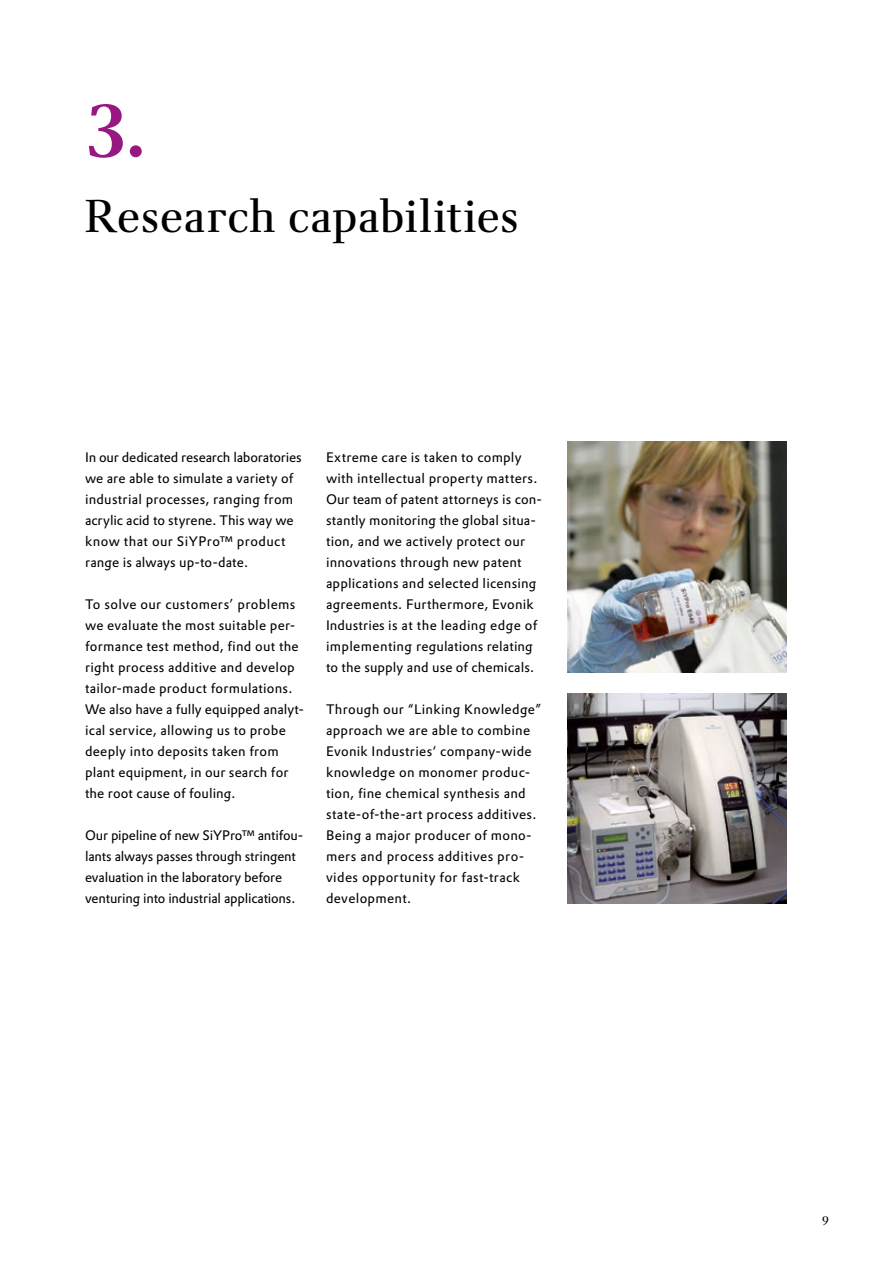
<style>
.page{position:relative;width:893px;height:1263px;background:#fff}
.page>*{position:absolute;margin:0;border:0;box-sizing:border-box;transform-origin:0 0}
.t1{font:500 72px "Evonik Antares";color:#981881}
.t2{font:45px "Evonik Antares";letter-spacing:-.015em;color:#000}
.t3{font:13.5px/21px "Evonik Prokyon";letter-spacing:.02em;color:#000}
.t4{font:13.5px/21px "Evonik Prokyon";letter-spacing:-.01em;color:#000}
.t5{font:12px "Evonik Antares";color:#000}
</style>
<div class="page">
<img style="left:567px;top:441px;width:220px;height:231px">
<img style="left:567px;top:693px;width:220px;height:210px">
<h1 class="t1" style="left:85px;top:68px;width:62px">3.</h1>
<h2 class="t2" style="left:85px;top:180px;width:436px">Research capabilities</h2>
<p class="t3" style="left:85px;top:446px;width:218px">In our dedicated research laboratories we are able to simulate a variety of industrial processes, ranging from acrylic acid to styrene. This way we know that our SiYPro™ product range is always up-to-date.</p>
<p class="t3" style="left:85px;top:593px;width:221px">To solve our customers’ problems we evaluate the most suitable per&shy;formance test method, find out the right process additive and develop tailor-made product formulations.<br>We also have a fully equipped analyt&shy;ical service, allowing us to probe deeply into deposits taken from plant equipment, in our search for the root cause of fouling.</p>
<p class="t4" style="left:85px;top:824px;width:220px">Our pipeline of new SiYPro™ antifou&shy;lants always passes through stringent evaluation in the laboratory before venturing into industrial applications.</p>
<p class="t3" style="left:326px;top:446px;width:217px">Extreme care is taken to comply with intellectual property matters.<br>Our team of patent attorneys is con&shy;stantly monitoring the global situa&shy;tion, and we actively protect our innovations through new patent applications and selected licensing agreements. Furthermore, Evonik Industries is at the leading edge of implementing regulations relating to the supply and use of chemicals.</p>
<p class="t3" style="left:326px;top:698px;width:217px">Through our “Linking Knowledge” approach we are able to combine<br>Evonik Industries‘ company-wide knowledge on monomer produc&shy;tion, fine chemical synthesis and state-of-the-art process additives.<br>Being a major producer of mono&shy;mers and process additives pro&shy;vides opportunity for fast-track development.</p>
<p class="t5" style="left:822px;top:1211px;width:9px">9</p>
</div>
